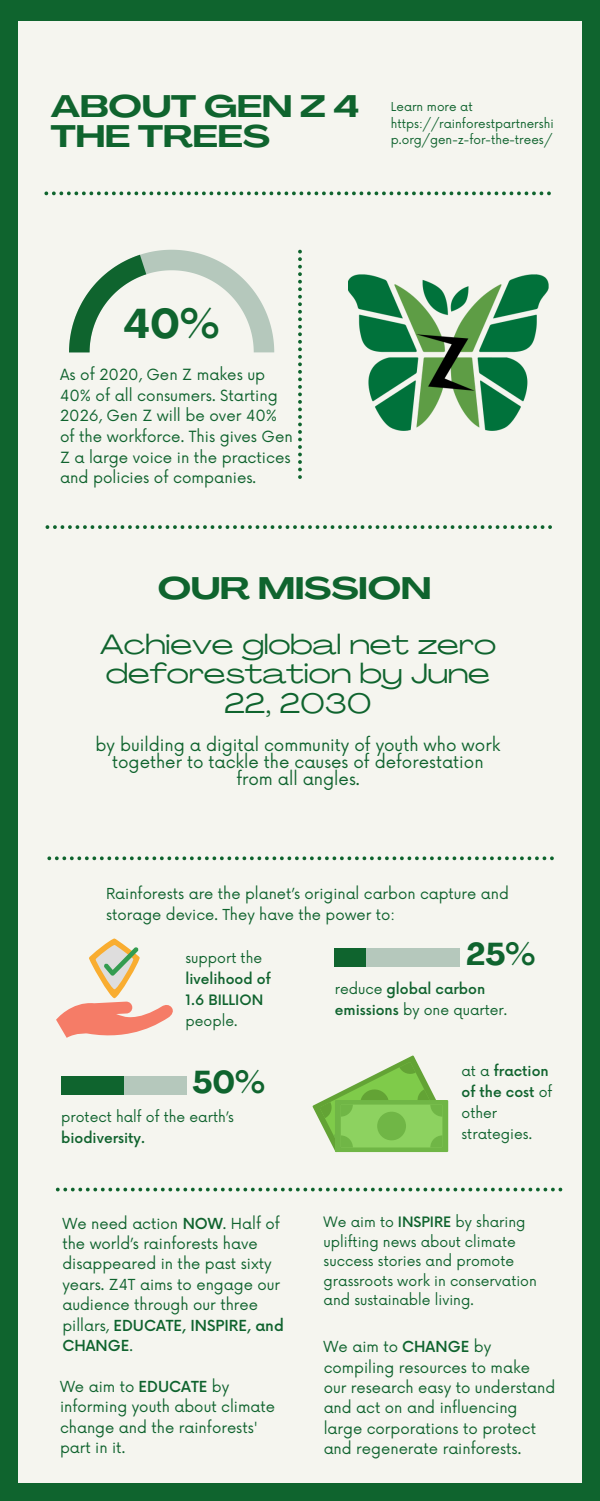
<style>
.page{position:relative;width:600px;height:1501px;background:#fff}
.page>*{position:absolute;margin:0;border:0;box-sizing:border-box;transform-origin:0 0}
.t1{font:700 41px "Agrandir";color:#0f642e}
.t2{font:700 31.3px "Agrandir";color:#0f642e}
.t3{font:700 30.7px "Agrandir Grand";color:#0f642e}
.t4{font:27.6px/29.3px "Agrandir Grand";color:#0f642e;text-align:center}
.t5{font:16.6px/17.3px "Now";color:#0f642e;text-align:center}
.t6{font:16.6px "Now";color:#0f632e}
.t7{font:15px/20.7px "Now";color:#0f632e}
.t8{font:14.8px/20.4px "Now";color:#0f632e}
.t9{font:14.7px/20.2px "Now";color:#0f632e}
.t10{font:14px/19.5px "Now";color:#0f632e}
.t11{font:500 14px/21px "Now";color:#0f632e}
.t12{font:12px/16.5px "Now";color:#0f632e}
.s1{font-weight:400}
.s2{font-weight:500}
</style>
<div class="page">
<div style="left:0;top:0;width:600px;height:1500px;background:#0f642e"></div>
<div style="left:18px;top:21px;width:564px;height:1461px;background:#f5f5ef"></div>
<svg style="left:298px;top:250px;width:4px;height:229px"></svg>
<svg style="left:56px;top:1187px;width:506px;height:4px"></svg>
<svg style="left:47px;top:856px;width:507px;height:4px"></svg>
<svg style="left:46px;top:525px;width:506px;height:4px"></svg>
<svg style="left:44px;top:191px;width:507px;height:4px"></svg>
<svg style="left:69px;top:250px;width:205px;height:102px"></svg>
<img style="left:348px;top:274px;width:201px;height:156px">
<svg style="left:56px;top:938px;width:117px;height:100px"></svg>
<div style="left:335px;top:947px;width:125px;height:19px;background:#b5c8bc"></div>
<div style="left:335px;top:947px;width:31px;height:19px;background:#0f642e"></div>
<div style="left:61px;top:1075px;width:125px;height:19px;background:#b5c8bc"></div>
<div style="left:61px;top:1075px;width:63px;height:19px;background:#0f642e"></div>
<div style="left:335px;top:1099px;width:113px;height:52px;background:#70b646"></div>
<svg style="left:312px;top:1055px;width:130px;height:96px"></svg>
<h1 class="t3" style="left:51px;top:94px;width:310px">ABOUT GEN Z 4</h1>
<p class="t3" style="left:51px;top:123px;width:221px">THE TREES</p>
<p class="t12" style="left:391px;top:99px;width:83px">Learn more at</p>
<p class="t12" style="left:391px;top:116px;width:164px">https://rainforestpartnershi p.org/gen-z-for-the-trees/</p>
<p class="t1" style="left:124px;top:307px;width:97px">40%</p>
<p class="t7" style="left:60px;top:365px;width:234px">As of 2020, Gen Z makes up<br>40% of all consumers. Starting<br>2026, Gen Z will be over 40% of the workforce. This gives Gen<br>Z a large voice in the practices and policies of companies.</p>
<h1 class="t3" style="left:158px;top:576px;width:275px">OUR MISSION</h1>
<h1 class="t4" style="left:100px;top:632px;width:398px">Achieve global net zero deforestation by June<br>22, 2030</h1>
<p class="t5" style="left:96px;top:737px;width:406px">by building a digital community of youth who work together to tackle the causes of deforestation</p>
<p class="t6" style="left:236px;top:770px;width:125px">from all angles.</p>
<p class="t9" style="left:106px;top:884px;width:404px">Rainforests are the planet’s original carbon capture and storage device. They have the power to:</p>
<p class="t10" style="left:185px;top:948px;width:78px">support the</p>
<p class="t11" style="left:185px;top:969px;width:87px">livelihood of<br>1.6 BILLION</p>
<p class="t10" style="left:185px;top:1011px;width:54px">people.</p>
<p class="t11" style="left:462px;top:1061px;width:92px"><span class="s1">at a</span> fraction of the cost <span class="s1">of</span></p>
<p class="t10" style="left:61px;top:1107px;width:174px">protect half of the earth’s</p>
<p class="t10" style="left:462px;top:1103px;width:37px">other</p>
<p class="t11" style="left:61px;top:1127px;width:85px">biodiversity.</p>
<p class="t10" style="left:462px;top:1124px;width:72px">strategies.</p>
<p class="t2" style="left:466px;top:941px;width:71px">25%</p>
<p class="t11" style="left:335px;top:979px;width:174px"><span class="s1">reduce</span> global carbon emissions <span class="s1">by one quarter.</span></p>
<p class="t2" style="left:192px;top:1069px;width:74px">50%</p>
<p class="t8" style="left:62px;top:1213px;width:223px">We need action <span class="s2">NOW</span>. Half of the world’s rainforests have disappeared in the past sixty years. Z4T aims to engage our audience through our three pillars, <span class="s2">EDUCATE, INSPIRE, and<br>CHANGE</span>.</p>
<p class="t8" style="left:60px;top:1376px;width:217px">We aim to <span class="s2">EDUCATE</span> by informing youth about climate change and the rainforests' part in it.</p>
<p class="t10" style="left:324px;top:1212px;width:215px">We aim to <span class="s2">INSPIRE</span> by sharing uplifting news about climate success stories and promote grassroots work in conservation and sustainable living.</p>
<p class="t8" style="left:324px;top:1336px;width:233px">We aim to <span class="s2">CHANGE</span> by compiling resources to make our research easy to understand and act on and influencing large corporations to protect and regenerate rainforests.</p>
</div>
